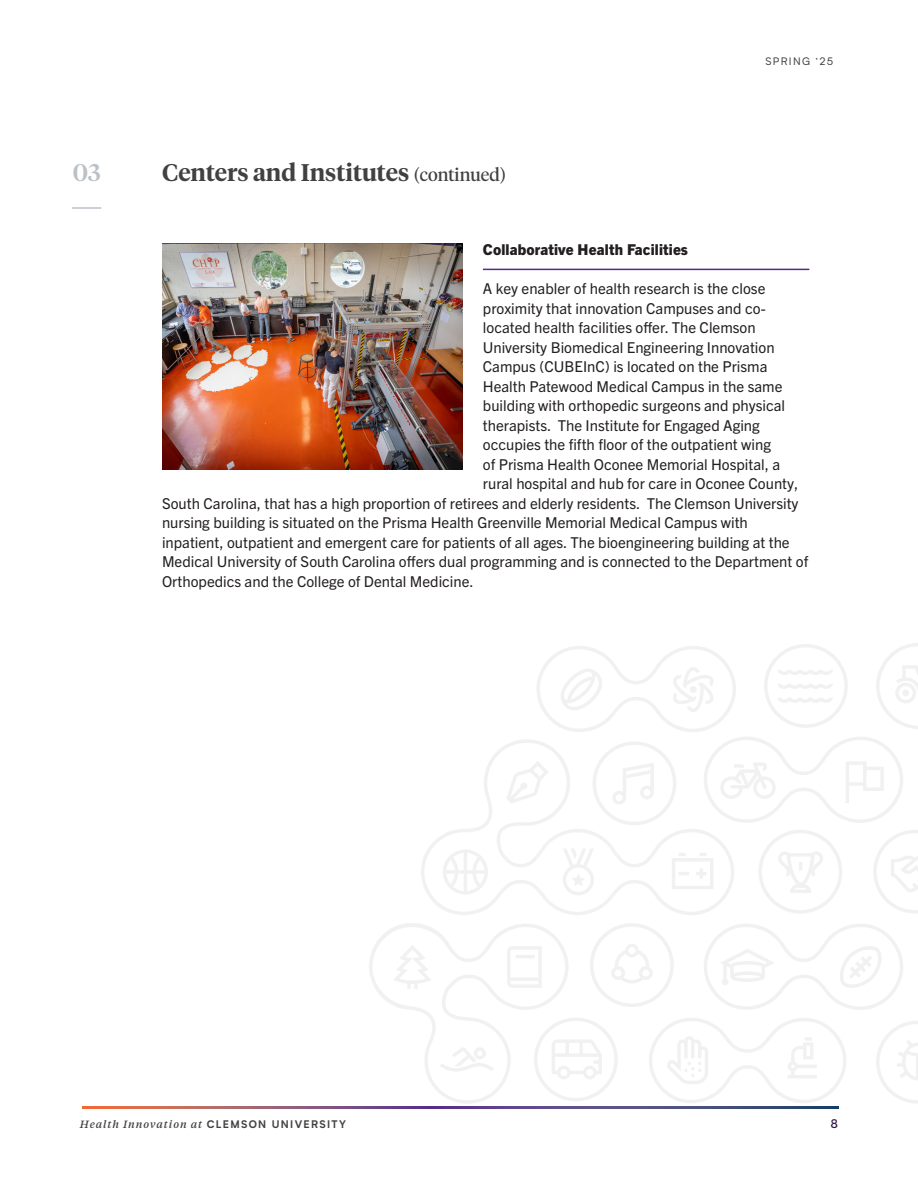
<style>
.page{position:relative;width:918px;height:1188px;background:#fff}
.page>*{position:absolute;margin:0;border:0;box-sizing:border-box;transform-origin:0 0}
.H1_Tiempos_College_Avenue{font:600 24px "Tiempos Headline";color:#414142}
.Section_Marker_Number{font:500 24px "Tiempos Headline";color:#bcc1c8}
.Caption_Paragraph{font:15px "Trade Gothic Next LT Pro";color:#231f20}
.Caption_Headline{font:800 15px "Trade Gothic Next LT Pro";letter-spacing:.01em;color:#231f20}
.t1{font:500 12px "Biotif";color:#2e1b46}
.t2{font:italic 500 10.5px "Tiempos Text";letter-spacing:.085em;color:#414142}
.t3{font:10.5px "Biotif";letter-spacing:.125em;color:#414142}
.s1{font-weight:400;font-size:18px}
.s2{font-family:"Biotif";font-weight:700;font-style:normal}
</style>
<div class="page">
<svg style="left:82px;top:1107px;width:756px;height:1px"></svg>
<hr style="left:72px;top:207px;width:29px;height:2px;background:#bcc1c8">
<hr style="left:483px;top:269px;width:326px;height:1px;background:#562a8b">
<img style="left:162px;top:243px;width:301px;height:227px">
<svg style="left:369px;top:643px;width:549px;height:464px"></svg>
<p class="Section_Marker_Number" style="left:73px;top:156px;width:29px">03</p>
<h2 class="H1_Tiempos_College_Avenue" style="left:162px;top:156px;width:346px">Centers and Institutes <span class="s1">(continued)</span></h2>
<p class="t3" style="left:766px;top:54px;width:69px">SPRING ’25</p>
<p class="Caption_Headline" style="left:483px;top:239px;width:207px">Collaborative Health Facilities</p>
<p class="Caption_Paragraph" style="left:483px;top:278px;width:284px">A key enabler of health research is the close</p>
<p class="Caption_Paragraph" style="left:483px;top:298px;width:285px">proximity that innovation Campuses and co-</p>
<p class="Caption_Paragraph" style="left:483px;top:317px;width:274px">located health facilities offer. The Clemson</p>
<p class="Caption_Paragraph" style="left:483px;top:337px;width:293px">University Biomedical Engineering Innovation</p>
<p class="Caption_Paragraph" style="left:483px;top:356px;width:286px">Campus (CUBEInC) is located on the Prisma</p>
<p class="Caption_Paragraph" style="left:483px;top:376px;width:301px">Health Patewood Medical Campus in the same</p>
<p class="Caption_Paragraph" style="left:483px;top:395px;width:304px">building with orthopedic surgeons and physical</p>
<p class="Caption_Paragraph" style="left:483px;top:415px;width:278px">therapists. The Institute for Engaged Aging</p>
<p class="Caption_Paragraph" style="left:483px;top:434px;width:290px">occupies the fifth floor of the outpatient wing</p>
<p class="Caption_Paragraph" style="left:483px;top:454px;width:299px">of Prisma Health Oconee Memorial Hospital, a</p>
<p class="Caption_Paragraph" style="left:483px;top:473px;width:317px">rural hospital and hub for care in Oconee County,</p>
<p class="Caption_Paragraph" style="left:162px;top:493px;width:638px">South Carolina, that has a high proportion of retirees and elderly residents. The Clemson University</p>
<p class="Caption_Paragraph" style="left:162px;top:512px;width:587px">nursing building is situated on the Prisma Health Greenville Memorial Medical Campus with</p>
<p class="Caption_Paragraph" style="left:162px;top:532px;width:629px">inpatient, outpatient and emergent care for patients of all ages. The bioengineering building at the</p>
<p class="Caption_Paragraph" style="left:162px;top:551px;width:648px">Medical University of South Carolina offers dual programming and is connected to the Department of</p>
<p class="Caption_Paragraph" style="left:162px;top:571px;width:313px">Orthopedics and the College of Dental Medicine.</p>
<p class="t2" style="left:80px;top:1117px;width:267px">Health Innovation at <span class="s2">CLEMSON UNIVERSITY</span></p>
<p class="t1" style="left:830px;top:1115px;width:9px">8</p>
</div>
